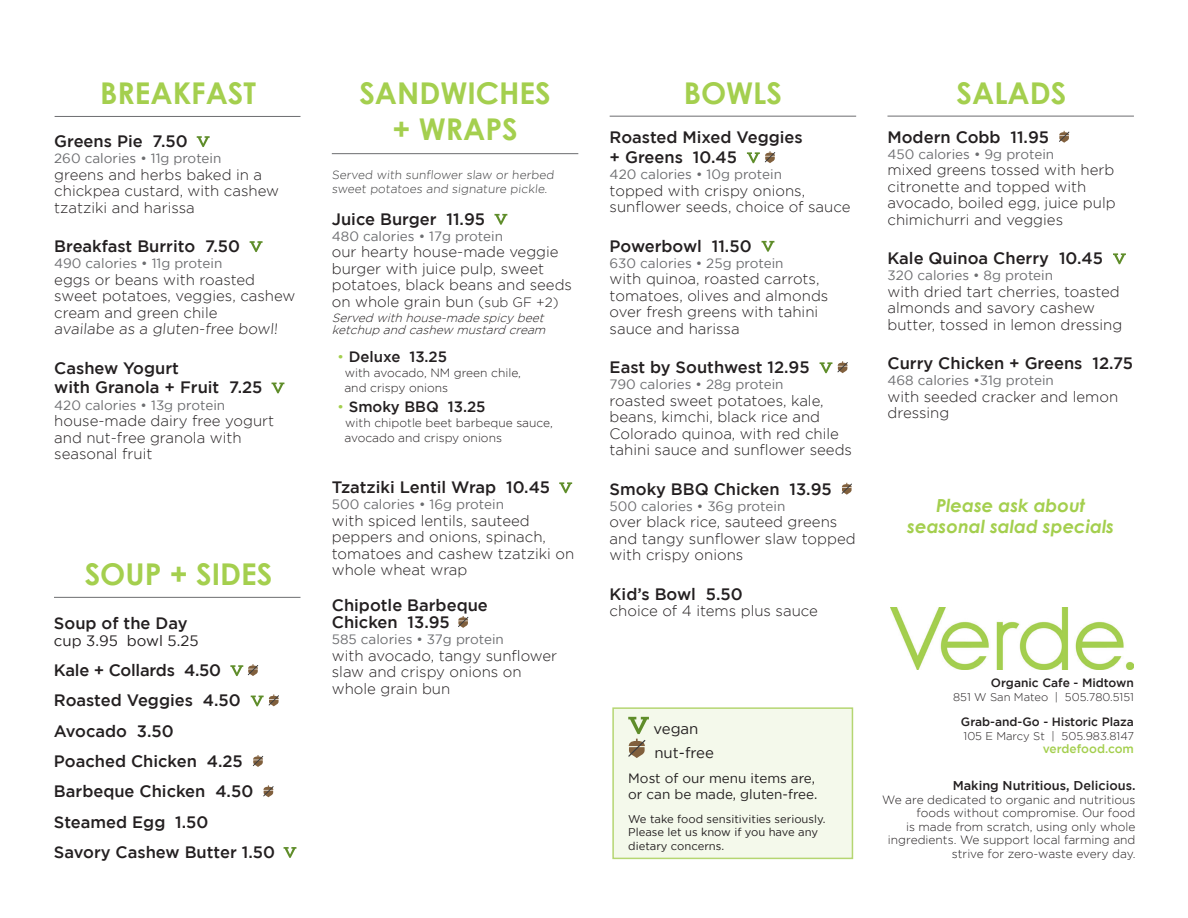
<style>
.page{position:relative;width:1188px;height:918px;background:#fff}
.page>*{position:absolute;margin:0;border:0;box-sizing:border-box;transform-origin:0 0}
.t1{font:700 30px/36px "Century Gothic";color:#a4cf4e;text-align:center}
.t2{font:italic 700 18px/21.6px "Century Gothic";color:#a4cf4e;text-align:center}
.t3{font:500 16.5px/16.5px "Gotham";color:#231f20}
.t4{font:300 15px/16.5px "Gotham";color:#231f20}
.t5{font:15px "Gotham";color:#231f20}
.t6{font:500 15px "Gotham";color:#231f20}
.t7{font:13.5px "Gotham";color:#6c6d70}
.t8{font:13.5px/16.2px "Gotham";color:#231f20}
.t9{font:500 12.75px "Gotham";color:#231f20}
.t10{font:300 12px/13.5px "Gotham";color:#231f20;text-align:right}
.t11{font:300 12px/13.5px "Gotham";color:#3e3e3f}
.t12{font:italic 300 12px/12px "Gotham";color:#231f20}
.t13{font:500 12px "Gotham";color:#231f20}
.t14{font:500 12px "Gotham";color:#a4cf4e}
.t15{font:11.25px "Gotham";color:#231f20}
.t16{font:300 11.25px "Gotham";color:#231f20}
.s1{font-style:inherit}
.s2{font-size:13.5px}
.s3{font-weight:300;color:#a4cf4e}
</style>
<div class="page">
<img style="left:890px;top:607px;width:244px;height:63px">
<hr style="left:54px;top:597px;width:247px;height:1px;background:#6c6d70">
<svg style="left:197px;top:136px;width:13px;height:11px"></svg>
<svg style="left:250px;top:241px;width:13px;height:11px"></svg>
<svg style="left:272px;top:383px;width:12px;height:10px"></svg>
<hr style="left:55px;top:116px;width:246px;height:1px;background:#6c6d70">
<svg style="left:230px;top:664px;width:29px;height:12px"></svg>
<svg style="left:251px;top:694px;width:28px;height:12px"></svg>
<svg style="left:252px;top:755px;width:12px;height:12px"></svg>
<svg style="left:263px;top:785px;width:11px;height:12px"></svg>
<svg style="left:284px;top:847px;width:12px;height:11px"></svg>
<svg style="left:494px;top:214px;width:13px;height:11px"></svg>
<svg style="left:559px;top:482px;width:13px;height:11px"></svg>
<svg style="left:458px;top:616px;width:11px;height:12px"></svg>
<hr style="left:332px;top:153px;width:246px;height:1px;background:#6c6d70">
<svg style="left:747px;top:151px;width:29px;height:12px"></svg>
<svg style="left:762px;top:241px;width:12px;height:11px"></svg>
<svg style="left:820px;top:361px;width:28px;height:12px"></svg>
<svg style="left:841px;top:483px;width:11px;height:12px"></svg>
<hr style="left:610px;top:116px;width:246px;height:1px;background:#6c6d70">
<svg style="left:1059px;top:131px;width:11px;height:12px"></svg>
<svg style="left:1113px;top:253px;width:13px;height:11px"></svg>
<hr style="left:887px;top:116px;width:247px;height:1px;background:#6c6d70">
<div style="left:612px;top:707px;width:241px;height:152px;background:#f4f9eb;border:2px solid #b5d672"></div>
<svg style="left:628px;top:717px;width:21px;height:41px"></svg>
<p class="t1" style="left:100px;top:74px;width:158px">BREAKFAST</p>
<p class="t3" style="left:54px;top:133px;width:135px">Greens Pie 7.50</p>
<p class="t7" style="left:54px;top:151px;width:169px">260 calories • <span class="s1">11</span>g protein</p>
<p class="t4" style="left:54px;top:166px;width:226px">greens and herbs baked in a chickpea custard, with cashew tzatziki and harissa</p>
<p class="t3" style="left:54px;top:238px;width:187px">Breakfast Burrito 7.50</p>
<p class="t7" style="left:54px;top:256px;width:170px">490 calories • <span class="s1">11</span>g protein</p>
<p class="t4" style="left:54px;top:271px;width:243px">eggs or beans with roasted sweet potatoes, veggies, cashew cream and green chile</p>
<p class="t4" style="left:54px;top:321px;width:226px">availabe as a gluten-free bowl!</p>
<p class="t3" style="left:54px;top:359px;width:126px">Cashew Yogurt</p>
<p class="t3" style="left:54px;top:379px;width:210px">with Granola + Fruit 7.25</p>
<p class="t7" style="left:54px;top:397px;width:173px">420 calories • <span class="s1">13</span>g protein</p>
<p class="t4" style="left:54px;top:412px;width:222px">house-made dairy free yogurt and nut-free granola with seasonal fruit</p>
<p class="t1" style="left:85px;top:555px;width:189px">SOUP + SIDES</p>
<p class="t3" style="left:54px;top:615px;width:135px">Soup of the Day</p>
<p class="t5" style="left:54px;top:632px;width:146px">cup 3.95 bowl 5.25</p>
<p class="t3" style="left:54px;top:662px;width:169px">Kale + Collards 4.50</p>
<p class="t3" style="left:54px;top:692px;width:188px">Roasted Veggies 4.50</p>
<p class="t3" style="left:54px;top:722px;width:121px">Avocado 3.50</p>
<p class="t3" style="left:54px;top:753px;width:190px">Poached Chicken 4.25</p>
<p class="t3" style="left:54px;top:783px;width:201px">Barbeque Chicken 4.50</p>
<p class="t3" style="left:54px;top:813px;width:156px">Steamed Egg 1.50</p>
<p class="t3" style="left:54px;top:843px;width:223px">Savory Cashew Butter 1.50</p>
<p class="t1" style="left:359px;top:73px;width:193px">SANDWICHES + WRAPS</p>
<p class="t11" style="left:332px;top:168px;width:225px">Served with sunflower slaw or herbed sweet potatoes and signature pickle.</p>
<p class="t3" style="left:332px;top:210px;width:155px">Juice Burger 11.95</p>
<p class="t7" style="left:332px;top:229px;width:173px">480 calories • 17g protein</p>
<p class="t4" style="left:332px;top:244px;width:242px">our hearty house-made veggie burger with juice pulp, sweet potatoes, black beans and seeds on whole grain bun (<span class="s2">sub GF +2)</span></p>
<p class="t12" style="left:332px;top:312px;width:219px">Served with house-made spicy beet ketchup and cashew mustard cream</p>
<p class="t6" style="left:337px;top:349px;width:111px"><span class="s3">•</span> Deluxe 13.25</p>
<p class="t10" style="left:345px;top:366px;width:178px">with avocado, NM green chile,</p>
<p class="t10" style="left:344px;top:381px;width:105px">and crispy onions</p>
<p class="t6" style="left:337px;top:398px;width:150px"><span class="s3">•</span> Smoky BBQ 13.25</p>
<p class="t10" style="left:345px;top:416px;width:209px">with chipotle beet barbeque sauce,</p>
<p class="t10" style="left:344px;top:431px;width:159px">avocado and crispy onions</p>
<p class="t3" style="left:332px;top:479px;width:220px">Tzatziki Lentil Wrap 10.45</p>
<p class="t7" style="left:332px;top:497px;width:174px">500 calories • 16g protein</p>
<p class="t4" style="left:332px;top:512px;width:244px">with spiced lentils, sauteed peppers and onions, spinach, tomatoes and cashew tzatziki on whole wheat wrap</p>
<p class="t3" style="left:332px;top:597px;width:158px">Chipotle Barbeque<br>Chicken 13.95</p>
<p class="t7" style="left:332px;top:632px;width:174px">585 calories • 37g protein</p>
<p class="t4" style="left:332px;top:647px;width:227px">with avocado, tangy sunflower slaw and crispy onions on whole grain bun</p>
<p class="t1" style="left:684px;top:73px;width:100px">BOWLS</p>
<p class="t3" style="left:610px;top:129px;width:195px">Roasted Mixed Veggies</p>
<p class="t3" style="left:610px;top:149px;width:129px">+ Greens 10.45</p>
<p class="t7" style="left:610px;top:167px;width:174px">420 calories • 10g protein</p>
<p class="t4" style="left:610px;top:182px;width:242px">topped with crispy onions, sunflower seeds, choice of sauce</p>
<p class="t3" style="left:610px;top:237px;width:143px">Powerbowl 11.50</p>
<p class="t7" style="left:610px;top:256px;width:175px">630 calories • 25g protein</p>
<p class="t4" style="left:610px;top:271px;width:211px">with quinoa, roasted carrots,</p>
<p class="t4" style="left:610px;top:287px;width:220px">tomatoes, olives and almonds over fresh greens with tahini sauce and harissa</p>
<p class="t3" style="left:610px;top:359px;width:201px">East by Southwest 12.95</p>
<p class="t7" style="left:610px;top:377px;width:175px">790 calories • 28g protein</p>
<p class="t4" style="left:610px;top:392px;width:244px">roasted sweet potatoes, kale, beans, kimchi, black rice and<br>Colorado quinoa, with red chile tahini sauce and sunflower seeds</p>
<p class="t3" style="left:610px;top:480px;width:224px">Smoky BBQ Chicken 13.95</p>
<p class="t7" style="left:610px;top:499px;width:177px">500 calories • 36g protein</p>
<p class="t4" style="left:610px;top:514px;width:248px">over black rice, sauteed greens and tangy sunflower slaw topped with crispy onions</p>
<p class="t3" style="left:610px;top:585px;width:135px">Kid’s Bowl 5.50</p>
<p class="t4" style="left:610px;top:602px;width:210px">choice of 4 items plus sauce</p>
<p class="t5" style="left:653px;top:720px;width:47px">vegan</p>
<p class="t5" style="left:654px;top:744px;width:61px">nut-free</p>
<p class="t8" style="left:628px;top:770px;width:191px">Most of our menu items are, or can be made, gluten-free.</p>
<p class="t15" style="left:628px;top:813px;width:199px">We take food sensitivities seriously.</p>
<p class="t15" style="left:628px;top:826px;width:191px">Please let us know if you have any</p>
<p class="t15" style="left:628px;top:840px;width:97px">dietary concerns.</p>
<p class="t1" style="left:957px;top:73px;width:111px">SALADS</p>
<p class="t3" style="left:887px;top:128px;width:163px">Modern Cobb 11.95</p>
<p class="t7" style="left:887px;top:147px;width:168px">450 calories • 9g protein</p>
<p class="t4" style="left:887px;top:162px;width:230px">mixed greens tossed with herb citronette and topped with avocado, boiled egg, juice pulp chimichurri and veggies</p>
<p class="t3" style="left:887px;top:250px;width:217px">Kale Quinoa Cherry 10.45</p>
<p class="t7" style="left:887px;top:268px;width:167px">320 calories • 8g protein</p>
<p class="t4" style="left:887px;top:283px;width:234px">with dried tart cherries, toasted almonds and savory cashew</p>
<p class="t4" style="left:887px;top:316px;width:236px">butter, tossed in lemon dressing</p>
<p class="t3" style="left:887px;top:355px;width:247px">Curry Chicken + Greens 12.75</p>
<p class="t7" style="left:887px;top:373px;width:168px">468 calories •31g protein</p>
<p class="t4" style="left:887px;top:388px;width:232px">with seeded cracker and lemon dressing</p>
<p class="t2" style="left:907px;top:494px;width:209px">Please ask about seasonal salad specials</p>
<p class="t13" style="left:991px;top:676px;width:145px">Organic Cafe - Midtown</p>
<p class="t16" style="left:953px;top:691px;width:182px">851 W San Mateo | 505.780.5151</p>
<p class="t13" style="left:961px;top:715px;width:175px">Grab-and-Go - Historic Plaza</p>
<p class="t16" style="left:964px;top:730px;width:172px">105 E Marcy St | 505.983.8147</p>
<p class="t14" style="left:1043px;top:742px;width:93px">verdefood.com</p>
<p class="t9" style="left:953px;top:779px;width:184px">Making Nutritious, Delicious.</p>
<p class="t10" style="left:882px;top:793px;width:255px">We are dedicated to organic and nutritious foods without compromise. Our food<br>is made from scratch, using only whole ingredients. We support local farming and strive for zero-waste every day.</p>
</div>
